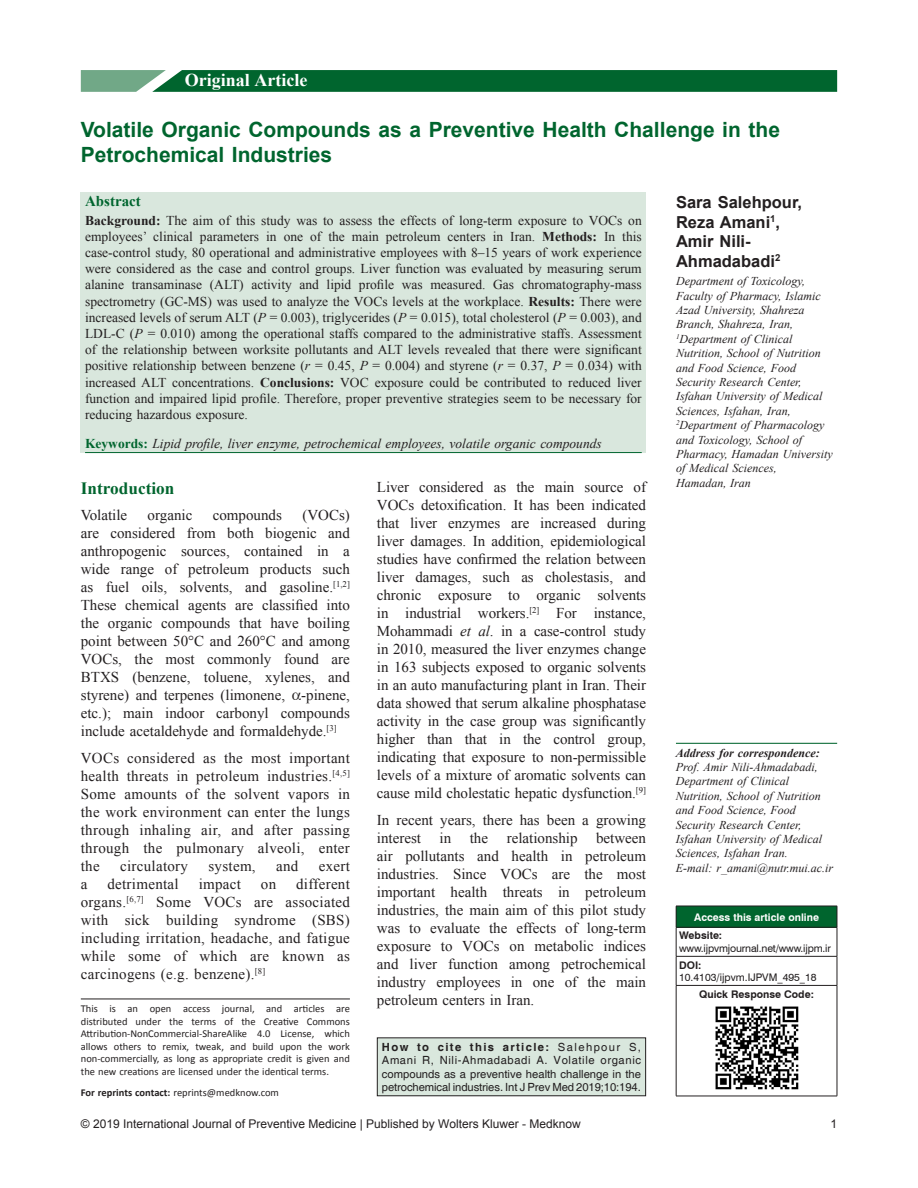
<style>
.page{position:relative;width:918px;height:1188px;background:#fff}
.page>*{position:absolute;margin:0;border:0;box-sizing:border-box;transform-origin:0 0}
.AT{font:700 21px/25.2px "Arial";color:#00652e}
.AH{font:700 18px "Times New Roman";color:#fff}
.t1{font:700 17.25px "Times New Roman";color:#00652e}
.AU{font:700 16.5px/19.5px "Arial";color:#231f20}
.TX{font:15px/18px "Times New Roman";color:#231f20;text-align:justify}
.TX-2{font:15px "Times New Roman";letter-spacing:.02em;color:#231f20}
.ABSH{font:700 15px "Times New Roman";color:#00652e}
.ABS{font:13.5px/16.2px "Times New Roman";color:#231f20;text-align:justify}
.KWD{font:italic 13.5px "Times New Roman";color:#231f20}
.AFF{font:italic 12px/14.4px "Times New Roman";color:#231f20}
.ADD{font:italic 12px/14.4px "Times New Roman";color:#231f20}
.t2{font:12px "Arial";color:#231f20}
.HTC{font:11.25px/13.5px "Helvetica";letter-spacing:-.01em;color:#231f20;text-align:justify}
.OS{font:10.5px/12.6px "Calibri";color:#231f20;text-align:justify}
.Website{font:10.5px/12.6px "Swiss 721 BT";letter-spacing:-.015em;color:#231f20}
.DOI{font:10.5px/12.6px "Swiss 721 BT";color:#231f20}
.ATAO{font:700 10.5px "Swiss 721 BT";color:#fff}
.QRC{font:700 10.5px "Swiss 721 BT";color:#231f20}
.s1{font-weight:700}
.s2{font-style:italic}
.s3{font-weight:700;font-style:normal;color:#00652e}
</style>
<div class="page">
<hr style="left:676px;top:743px;width:161px;height:1px;background:#00652e">
<div style="left:81px;top:192px;width:565px;height:260px;background:#d9e7dd"></div>
<hr style="left:85px;top:452px;width:557px;height:1px;background:#00652e">
<svg style="left:81px;top:70px;width:756px;height:22px;background:#126f3c"></svg>
<div style="left:377px;top:1038px;width:269px;height:58px;background:#d9e7dd"></div>
<div style="left:377px;top:1037px;width:269px;height:59px;border:1px solid #231f20"></div>
<hr style="left:81px;top:999px;width:269px;height:1px;background:#231f20">
<div style="left:676px;top:906px;width:161px;height:21px;background:#00652e"></div>
<hr style="left:676px;top:927px;width:161px;height:1px;background:#231f20">
<hr style="left:676px;top:956px;width:161px;height:1px;background:#231f20">
<hr style="left:676px;top:985px;width:161px;height:1px;background:#231f20">
<hr style="left:676px;top:906px;width:161px;height:1px;background:#231f20">
<svg style="left:676px;top:906px;width:1px;height:79px"></svg>
<svg style="left:837px;top:906px;width:1px;height:79px"></svg>
<hr style="left:676px;top:986px;width:1px;height:110px;background:#231f20">
<hr style="left:837px;top:986px;width:1px;height:110px;background:#231f20">
<hr style="left:676px;top:1096px;width:161px;height:1px;background:#231f20">
<img style="left:715px;top:1006px;width:84px;height:84px">
<p class="AH" style="left:185px;top:67px;width:124px">Original Article</p>
<p class="AT" style="left:81px;top:117px;width:701px">Volatile Organic Compounds as a Preventive Health Challenge in the<br>Petrochemical Industries</p>
<p class="ABSH" style="left:85px;top:190px;width:57px">Abstract</p>
<p class="ABS" style="left:85px;top:212px;width:558px"><span class="s1">Background:</span> The aim of this study was to assess the effects of long‑term exposure to VOCs on employees’ clinical parameters in one of the main petroleum centers in Iran. <span class="s1">Methods:</span> In this case‑control study, 80 operational and administrative employees with 8–15 years of work experience were considered as the case and control groups. Liver function was evaluated by measuring serum alanine transaminase (ALT) activity and lipid profile was measured. Gas chromatography‑mass spectrometry (GC‑MS) was used to analyze the VOCs levels at the workplace. <span class="s1">Results:</span> There were increased levels of serum ALT (<span class="s2">P</span> = 0.003), triglycerides (<span class="s2">P</span> = 0.015), total cholesterol (<span class="s2">P</span> = 0.003), and LDL‑C (<span class="s2">P</span> = 0.010) among the operational staffs compared to the administrative staffs. Assessment of the relationship between worksite pollutants and ALT levels revealed that there were significant positive relationship between benzene (<span class="s2">r</span> = 0.45, <span class="s2">P</span> = 0.004) and styrene (<span class="s2">r</span> = 0.37, <span class="s2">P</span> = 0.034) with increased ALT concentrations. <span class="s1">Conclusions:</span> VOC exposure could be contributed to reduced liver function and impaired lipid profile. Therefore, proper preventive strategies seem to be necessary for reducing hazardous exposure.</p>
<p class="KWD" style="left:85px;top:434px;width:518px"><span class="s3">Keywords:</span> Lipid profile, liver enzyme, petrochemical employees, volatile organic compounds</p>
<h1 class="t1" style="left:81px;top:475px;width:95px">Introduction</h1>
<p class="TX" style="left:81px;top:506px;width:48px">Volatile</p>
<p class="TX" style="left:148px;top:506px;width:46px">organic</p>
<p class="TX" style="left:213px;top:506px;width:71px">compounds</p>
<p class="TX" style="left:81px;top:506px;width:271px;text-indent:222px">(VOCs) are considered from both biogenic and anthropogenic sources, contained in a wide range of petroleum products such as fuel oils, solvents, and gasoline.<sup>[1,2] </sup>These chemical agents are classified into the organic compounds that have boiling point between 50°C and 260°C and among VOCs, the most commonly found are BTXS (benzene, toluene, xylenes, and styrene) and terpenes (limonene, ‑pinene, etc.); main indoor carbonyl compounds include acetaldehyde and formaldehyde.<sup>[3]</sup></p>
<p class="TX" style="left:81px;top:748px;width:271px">VOCs considered as the most important health threats in petroleum industries.<sup>[4,5] </sup>Some amounts of the solvent vapors in the work environment can enter the lungs through inhaling air, and after passing through the pulmonary alveoli, enter the</p>
<p class="TX-2" style="left:120px;top:855px;width:69px">circulatory</p>
<p class="TX" style="left:209px;top:856px;width:49px">system,</p>
<p class="TX" style="left:276px;top:856px;width:24px">and</p>
<p class="TX" style="left:319px;top:856px;width:33px">exert</p>
<p class="TX" style="left:81px;top:874px;width:271px;text-indent:215px">different organs.<sup>[6,7]</sup> Some VOCs are associated with sick building syndrome (SBS) including irritation, headache, and fatigue while some of which are known as carcinogens (e.g. benzene).<sup>[8]</sup></p>
<p class="TX" style="left:81px;top:874px;width:8px">a</p>
<p class="TX-2" style="left:107px;top:873px;width:73px">detrimental</p>
<p class="TX" style="left:199px;top:874px;width:44px">impact</p>
<p class="TX" style="left:261px;top:874px;width:17px">on</p>
<p class="OS" style="left:81px;top:1002px;width:271px">This is an open access journal, and articles are distributed under the terms of the Creative Commons Attribution‑NonCommercial‑ShareAlike 4.0 License, which allows others to remix, tweak, and build upon the work non‑commercially, as long as appropriate credit is given and the new creations are licensed under the identical terms.</p>
<p class="OS" style="left:81px;top:1086px;width:200px"><span class="s1">For reprints contact:</span> reprints@medknow.com</p>
<p class="TX" style="left:377px;top:478px;width:271px">Liver considered as the main source of VOCs detoxification. It has been indicated that liver enzymes are increased during liver damages. In addition, epidemiological studies have confirmed the relation between liver damages, such as cholestasis, and chronic exposure to organic solvents in industrial workers.<sup>[2]</sup> For instance, Mohammadi <span class="s2">et al</span>. in a case‑control study in 2010, measured the liver enzymes change in 163 subjects exposed to organic solvents in an auto manufacturing plant in Iran. Their data showed that serum alkaline phosphatase activity in the case group was significantly higher than that in the control group, indicating that exposure to non‑permissible levels of a mixture of aromatic solvents can cause mild cholestatic hepatic dysfunction.<sup>[9]</sup></p>
<p class="TX" style="left:377px;top:810px;width:271px">In recent years, there has been a growing interest in the relationship between air pollutants and health in petroleum industries. Since VOCs are the most important health threats in petroleum industries, the main aim of this pilot study was to evaluate the effects of long‑term exposure to VOCs on metabolic indices and liver function among petrochemical industry employees in one of the main petroleum centers in Iran.</p>
<p class="HTC" style="left:382px;top:1040px;width:261px"><span class="s1">How to cite this article:</span> Salehpour S, Amani R, Nili-Ahmadabadi A. Volatile organic compounds as a preventive health challenge in the petrochemical industries. Int J Prev Med 2019;10:194.</p>
<p class="AU" style="left:676px;top:193px;width:128px">Sara Salehpour,<br>Reza Amani<sup>1</sup>,<br>Amir Nili-<br>Ahmadabadi<sup>2</sup></p>
<p class="AFF" style="left:676px;top:274px;width:158px">Department of Toxicology,<br>Faculty of Pharmacy, Islamic<br>Azad University, Shahreza<br>Branch, Shahreza, Iran,<br><sup>1</sup>Department of Clinical<br>Nutrition, School of Nutrition and Food Science, Food<br>Security Research Center,<br>Isfahan University of Medical<br>Sciences, Isfahan, Iran,<br><sup>2</sup>Department of Pharmacology and Toxicology, School of<br>Pharmacy, Hamadan University of Medical Sciences,<br>Hamadan, Iran</p>
<p class="ADD" style="left:676px;top:745px;width:159px"><span class="s1">Address for correspondence:<br></span>Prof. Amir Nili-Ahmadabadi,<br>Department of Clinical<br>Nutrition, School of Nutrition and Food Science, Food<br>Security Research Center,<br>Isfahan University of Medical<br>Sciences, Isfahan Iran.<br>E‑mail: r_amani@nutr.mui.ac.ir</p>
<p class="ATAO" style="left:694px;top:910px;width:126px">Access this article online</p>
<p class="Website" style="left:679px;top:929px;width:153px"><span class="s1">Website: </span>www.ijpvmjournal.net/www.ijpm.ir</p>
<p class="DOI" style="left:679px;top:958px;width:139px"><span class="s1">DOI:<br></span>10.4103/ijpvm.IJPVM_495_18</p>
<p class="QRC" style="left:699px;top:987px;width:116px">Quick Response Code:</p>
<p class="t2" style="left:81px;top:1116px;width:501px">© 2019 International Journal of Preventive Medicine | Published by Wolters Kluwer - Medknow</p>
<p class="t2" style="left:830px;top:1116px;width:8px">1</p>
</div>
